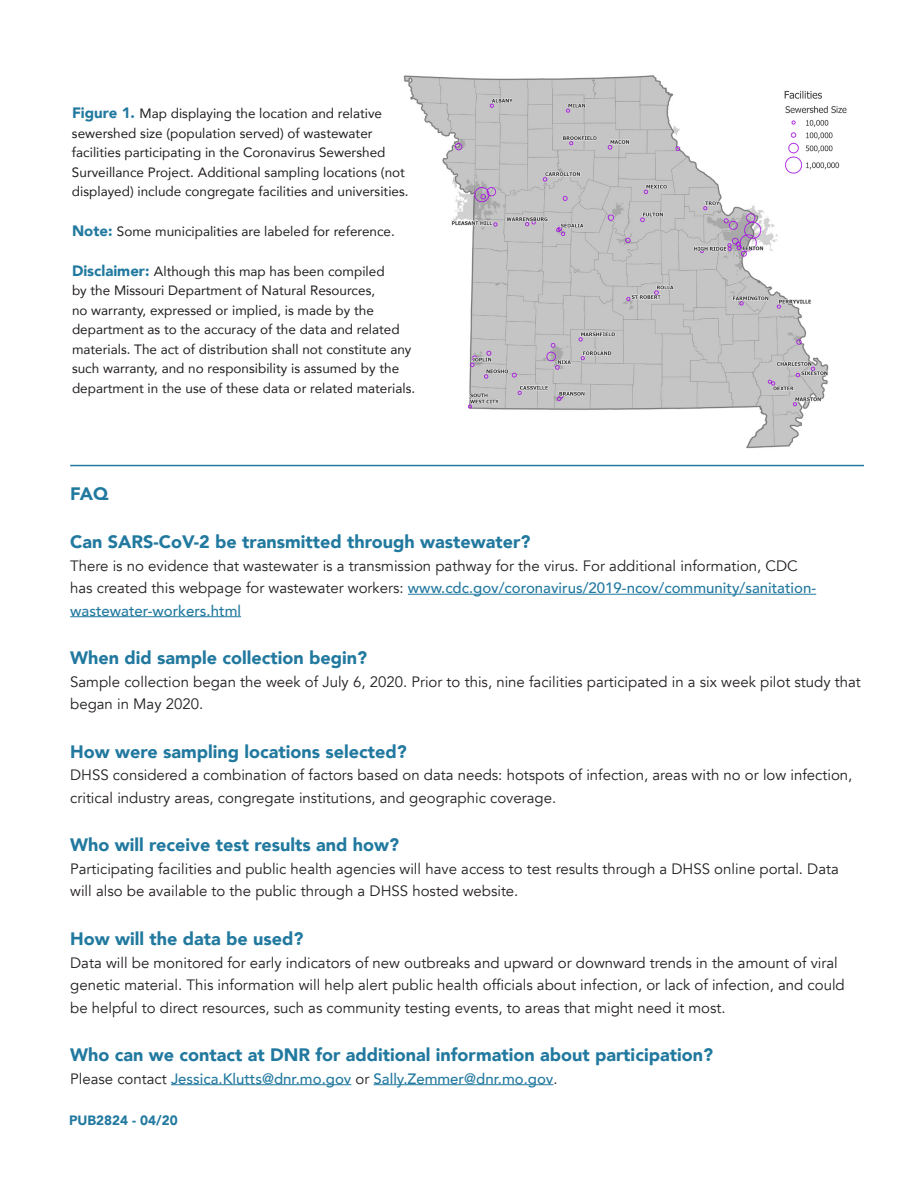
<style>
.page{position:relative;width:918px;height:1188px;background:#fff}
.page>*{position:absolute;margin:0;border:0;box-sizing:border-box;transform-origin:0 0}
.Question{font:900 18px "Avenir";color:#22799f}
.H2_-_Titles{font:900 18px "Avenir";color:#22799f}
.Answer{font:15px/22.5px "Avenir";color:#231f20}
.Answer-2{font:500 15px "Avenir";color:#22799f}
.Captions{font:13.5px/19.5px "Avenir";color:#231f20}
.t1{font:900 13.5px "Avenir";color:#22799f}
.s1{font-weight:900;font-size:15px;color:#22799f}
.s2{font-weight:500;color:#22799f}
.s3{font-weight:400;color:#231f20}
</style>
<div class="page">
<hr style="left:408px;top:594px;width:408px;height:1px;background:#22799f">
<hr style="left:70px;top:616px;width:171px;height:1px;background:#22799f">
<hr style="left:171px;top:1084px;width:180px;height:1px;background:#22799f">
<hr style="left:374px;top:1084px;width:179px;height:1px;background:#22799f">
<img style="left:403px;top:75px;width:444px;height:374px">
<hr style="left:70px;top:465px;width:794px;height:1px;background:#22799f">
<p class="Captions" style="left:72px;top:104px;width:338px"><span class="s1">Figure 1.</span> Map displaying the location and relative sewershed size (population served) of wastewater facilities participating in the Coronavirus Sewershed Surveillance Project. Additional sampling locations (not displayed) include congregate facilities and universities.</p>
<p class="Captions" style="left:72px;top:221px;width:324px"><span class="s1">Note:</span> Some municipalities are labeled for reference.</p>
<p class="Captions" style="left:72px;top:261px;width:345px"><span class="s1">Disclaimer:</span> Although this map has been compiled<br>by the Missouri Department of Natural Resources,<br>no warranty, expressed or implied, is made by the department as to the accuracy of the data and related materials. The act of distribution shall not constitute any such warranty, and no responsibility is assumed by the department in the use of these data or related materials.</p>
<h2 class="H2_-_Titles" style="left:70px;top:478px;width:40px">FAQ</h2>
<p class="Question" style="left:70px;top:526px;width:462px">Can SARS-CoV-2 be transmitted through wastewater?</p>
<p class="Answer" style="left:70px;top:554px;width:748px">There is no evidence that wastewater is a transmission pathway for the virus. For additional information, CDC has created this webpage for wastewater workers: <span class="s2">www.cdc.gov/coronavirus/2019-ncov/community/sanitation&shy;wastewater-workers.html</span></p>
<p class="Question" style="left:70px;top:643px;width:299px">When did sample collection begin?</p>
<p class="Answer" style="left:70px;top:671px;width:792px">Sample collection began the week of July 6, 2020. Prior to this, nine facilities participated in a six week pilot study that began in May 2020.</p>
<p class="Question" style="left:70px;top:736px;width:338px">How were sampling locations selected?</p>
<p class="Answer" style="left:70px;top:764px;width:784px">DHSS considered a combination of factors based on data needs: hotspots of infection, areas with no or low infection, critical industry areas, congregate institutions, and geographic coverage.</p>
<p class="Question" style="left:70px;top:830px;width:330px">Who will receive test results and how?</p>
<p class="Answer" style="left:70px;top:858px;width:770px">Participating facilities and public health agencies will have access to test results through a DHSS online portal. Data will also be available to the public through a DHSS hosted website.</p>
<p class="Question" style="left:70px;top:923px;width:235px">How will the data be used?</p>
<p class="Answer" style="left:70px;top:951px;width:776px">Data will be monitored for early indicators of new outbreaks and upward or downward trends in the amount of viral genetic material. This information will help alert public health officials about infection, or lack of infection, and could be helpful to direct resources, such as community testing events, to areas that might need it most.</p>
<p class="Question" style="left:70px;top:1039px;width:644px">Who can we contact at DNR for additional information about participation?</p>
<p class="Answer-2" style="left:70px;top:1065px;width:489px"><span class="s3">Please contact</span> Jessica.Klutts@dnr.mo.gov <span class="s3">or</span> Sally.Zemmer@dnr.mo.gov<span class="s3">.</span></p>
<p class="t1" style="left:69px;top:1109px;width:110px">PUB2824 - 04/20</p>
</div>
